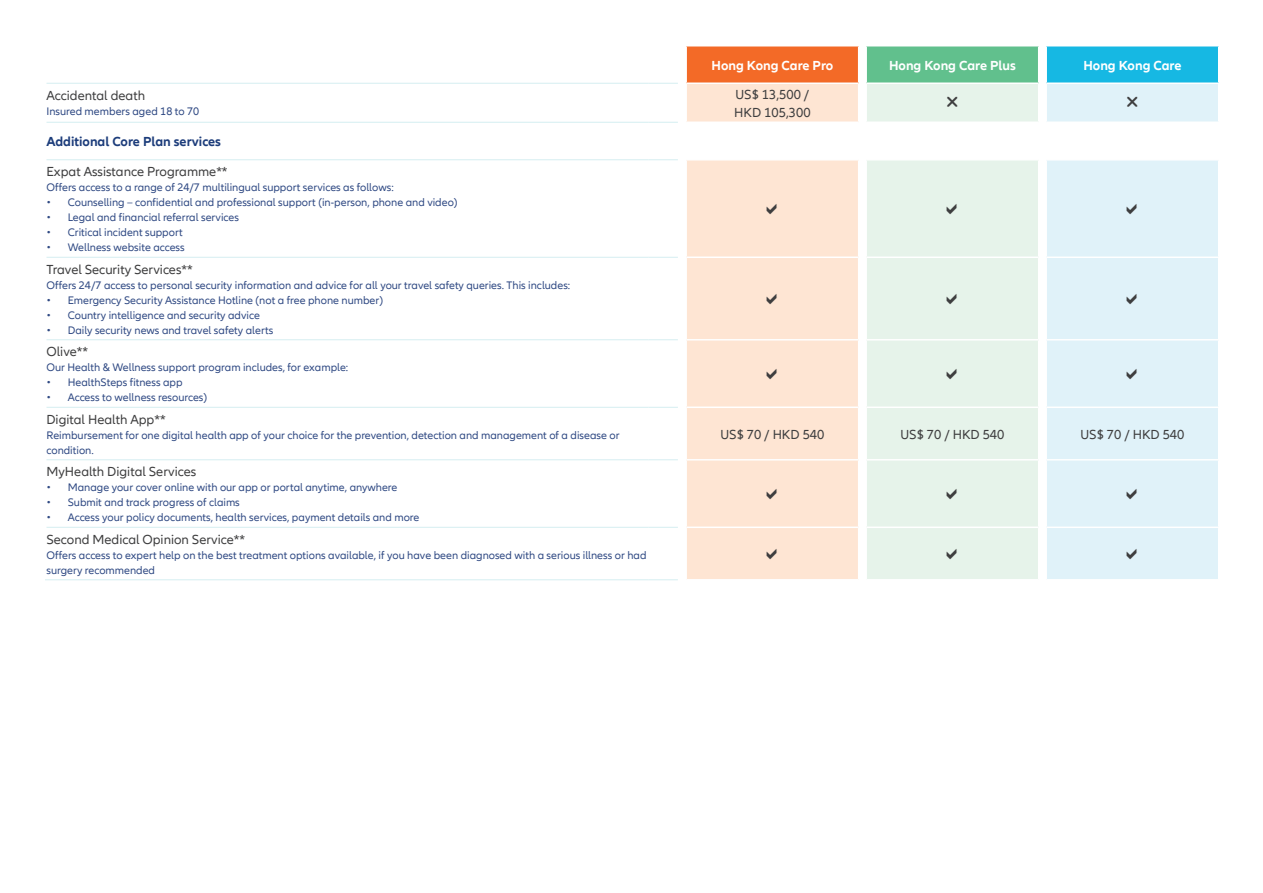
<style>
.page{position:relative;width:1263px;height:893px;background:#fff}
.page>*{position:absolute;margin:0;border:0;box-sizing:border-box;transform-origin:0 0}
.t1{font:13.5px/18px "Allianz Neo";color:#3e3e3f}
.t2{font:700 13.5px "Allianz Neo";color:#fff}
.t3{font:700 13.5px "Allianz Neo";color:#1d3d7b}
.t4{font:11.25px/15px "Allianz Neo";color:#2f4983}
</style>
<div class="page">
<svg style="left:47px;top:82px;width:630px;height:379px"></svg>
<div style="left:686px;top:46px;width:173px;height:37px;background:#f36a27"></div>
<div style="left:866px;top:46px;width:173px;height:37px;background:#61c08d"></div>
<div style="left:1046px;top:46px;width:173px;height:37px;background:#16b8e3"></div>
<svg style="left:687px;top:84px;width:171px;height:495px;background:#fee7d6"></svg>
<svg style="left:867px;top:84px;width:171px;height:495px;background:#e7f3eb"></svg>
<svg style="left:1047px;top:84px;width:171px;height:495px;background:#e2f3f9"></svg>
<hr style="left:648px;top:47px;width:1px;height:36px;background:#fff">
<hr style="left:686px;top:45px;width:173px;height:2px;background:#fff">
<hr style="left:685px;top:47px;width:2px;height:36px;background:#fff">
<hr style="left:858px;top:47px;width:1px;height:36px;background:#fff">
<hr style="left:866px;top:45px;width:173px;height:2px;background:#fff">
<hr style="left:865px;top:47px;width:2px;height:36px;background:#fff">
<hr style="left:1038px;top:47px;width:1px;height:36px;background:#fff">
<hr style="left:1046px;top:45px;width:173px;height:2px;background:#fff">
<hr style="left:1045px;top:47px;width:2px;height:36px;background:#fff">
<hr style="left:1218px;top:47px;width:1px;height:36px;background:#fff">
<hr style="left:648px;top:84px;width:1px;height:38px;background:#fff">
<hr style="left:686px;top:122px;width:173px;height:1px;background:#fff">
<hr style="left:866px;top:122px;width:173px;height:1px;background:#fff">
<hr style="left:1046px;top:122px;width:173px;height:1px;background:#fff">
<hr style="left:648px;top:160px;width:1px;height:97px;background:#fff">
<hr style="left:686px;top:159px;width:173px;height:2px;background:#fff">
<hr style="left:866px;top:159px;width:173px;height:2px;background:#fff">
<hr style="left:1046px;top:159px;width:173px;height:2px;background:#fff">
<hr style="left:648px;top:258px;width:1px;height:81px;background:#fff">
<hr style="left:686px;top:257px;width:173px;height:1px;background:#fff">
<hr style="left:866px;top:257px;width:173px;height:1px;background:#fff">
<hr style="left:1046px;top:257px;width:173px;height:1px;background:#fff">
<hr style="left:648px;top:340px;width:1px;height:67px;background:#fff">
<hr style="left:686px;top:339px;width:173px;height:2px;background:#fff">
<hr style="left:866px;top:339px;width:173px;height:2px;background:#fff">
<hr style="left:1046px;top:339px;width:173px;height:2px;background:#fff">
<hr style="left:648px;top:408px;width:1px;height:51px;background:#fff">
<hr style="left:686px;top:407px;width:173px;height:1px;background:#fff">
<hr style="left:866px;top:407px;width:173px;height:1px;background:#fff">
<hr style="left:1046px;top:407px;width:173px;height:1px;background:#fff">
<hr style="left:648px;top:460px;width:1px;height:67px;background:#fff">
<hr style="left:686px;top:459px;width:173px;height:2px;background:#fff">
<hr style="left:866px;top:459px;width:173px;height:2px;background:#fff">
<hr style="left:1046px;top:459px;width:173px;height:2px;background:#fff">
<hr style="left:686px;top:527px;width:173px;height:1px;background:#fff">
<hr style="left:866px;top:527px;width:173px;height:1px;background:#fff">
<hr style="left:1046px;top:527px;width:173px;height:1px;background:#fff">
<hr style="left:46px;top:83px;width:603px;height:1px;background:#d5eef1">
<svg style="left:649px;top:83px;width:29px;height:1px"></svg>
<hr style="left:46px;top:122px;width:603px;height:1px;background:#d5eef1">
<svg style="left:649px;top:122px;width:29px;height:1px"></svg>
<hr style="left:46px;top:159px;width:603px;height:1px;background:#d5eef1">
<svg style="left:649px;top:159px;width:29px;height:2px"></svg>
<hr style="left:46px;top:257px;width:603px;height:1px;background:#d5eef1">
<svg style="left:649px;top:257px;width:29px;height:1px"></svg>
<hr style="left:46px;top:339px;width:603px;height:1px;background:#d5eef1">
<svg style="left:649px;top:339px;width:29px;height:2px"></svg>
<hr style="left:46px;top:407px;width:603px;height:1px;background:#d5eef1">
<svg style="left:649px;top:407px;width:29px;height:1px"></svg>
<hr style="left:46px;top:459px;width:603px;height:1px;background:#d5eef1">
<svg style="left:649px;top:459px;width:29px;height:2px"></svg>
<hr style="left:46px;top:527px;width:603px;height:1px;background:#d5eef1">
<svg style="left:649px;top:527px;width:29px;height:1px"></svg>
<hr style="left:45px;top:579px;width:604px;height:1px;background:#d5eef1">
<svg style="left:649px;top:579px;width:29px;height:2px"></svg>
<svg style="left:947px;top:96px;width:10px;height:10px"></svg>
<svg style="left:1127px;top:96px;width:10px;height:10px"></svg>
<svg style="left:767px;top:203px;width:10px;height:11px"></svg>
<svg style="left:947px;top:203px;width:10px;height:11px"></svg>
<svg style="left:1127px;top:203px;width:10px;height:11px"></svg>
<svg style="left:767px;top:293px;width:10px;height:11px"></svg>
<svg style="left:947px;top:293px;width:10px;height:11px"></svg>
<svg style="left:1127px;top:293px;width:10px;height:11px"></svg>
<svg style="left:767px;top:368px;width:10px;height:11px"></svg>
<svg style="left:947px;top:368px;width:10px;height:11px"></svg>
<svg style="left:1127px;top:368px;width:10px;height:11px"></svg>
<svg style="left:767px;top:488px;width:10px;height:11px"></svg>
<svg style="left:947px;top:488px;width:10px;height:11px"></svg>
<svg style="left:1127px;top:488px;width:10px;height:11px"></svg>
<svg style="left:767px;top:548px;width:10px;height:11px"></svg>
<svg style="left:947px;top:548px;width:10px;height:11px"></svg>
<svg style="left:1127px;top:548px;width:10px;height:11px"></svg>
<p class="t1" style="left:46px;top:87px;width:100px">Accidental death</p>
<p class="t4" style="left:46px;top:104px;width:154px">Insured members aged 18 to 70</p>
<p class="t2" style="left:711px;top:57px;width:123px">Hong Kong Care Pro</p>
<p class="t2" style="left:889px;top:57px;width:128px">Hong Kong Care Plus</p>
<p class="t2" style="left:1083px;top:57px;width:100px">Hong Kong Care</p>
<p class="t1" style="left:734px;top:86px;width:78px">US$ 13,500 /<br>HKD 105,300</p>
<p class="t3" style="left:46px;top:134px;width:176px">Additional Core Plan services</p>
<p class="t1" style="left:46px;top:163px;width:183px">Expat Assistance Programme**</p>
<p class="t4" style="left:46px;top:180px;width:349px">Offers access to a range of 24/7 multilingual support services as follows:</p>
<p class="t4" style="left:46px;top:195px;width:413px">• Counselling – confidential and professional support (in-person, phone and video)</p>
<p class="t4" style="left:46px;top:210px;width:194px">• Legal and financial referral services</p>
<p class="t4" style="left:46px;top:225px;width:138px">• Critical incident support</p>
<p class="t4" style="left:46px;top:240px;width:140px">• Wellness website access</p>
<p class="t1" style="left:46px;top:261px;width:148px">Travel Security Services**</p>
<p class="t4" style="left:46px;top:278px;width:525px">Offers 24/7 access to personal security information and advice for all your travel safety queries. This includes:</p>
<p class="t4" style="left:46px;top:293px;width:338px">• Emergency Security Assistance Hotline (not a free phone number)</p>
<p class="t4" style="left:46px;top:308px;width:215px">• Country intelligence and security advice</p>
<p class="t4" style="left:46px;top:323px;width:228px">• Daily security news and travel safety alerts</p>
<p class="t1" style="left:46px;top:343px;width:43px">Olive**</p>
<p class="t4" style="left:46px;top:360px;width:303px">Our Health &amp; Wellness support program includes, for example:</p>
<p class="t4" style="left:46px;top:375px;width:138px">• HealthSteps fitness app</p>
<p class="t4" style="left:46px;top:390px;width:162px">• Access to wellness resources)</p>
<p class="t1" style="left:46px;top:411px;width:121px">Digital Health App**</p>
<p class="t4" style="left:46px;top:428px;width:574px">Reimbursement for one digital health app of your choice for the prevention, detection and management of a disease or condition.</p>
<p class="t1" style="left:720px;top:426px;width:105px">US$ 70 / HKD 540</p>
<p class="t1" style="left:900px;top:426px;width:105px">US$ 70 / HKD 540</p>
<p class="t1" style="left:1080px;top:426px;width:105px">US$ 70 / HKD 540</p>
<p class="t1" style="left:46px;top:463px;width:151px">MyHealth Digital Services</p>
<p class="t4" style="left:46px;top:480px;width:352px">• Manage your cover online with our app or portal anytime, anywhere</p>
<p class="t4" style="left:46px;top:495px;width:195px">• Submit and track progress of claims</p>
<p class="t4" style="left:46px;top:510px;width:374px">• Access your policy documents, health services, payment details and more</p>
<p class="t1" style="left:46px;top:531px;width:200px">Second Medical Opinion Service**</p>
<p class="t4" style="left:46px;top:548px;width:601px">Offers access to expert help on the best treatment options available, if you have been diagnosed with a serious illness or had surgery recommended</p>
</div>
